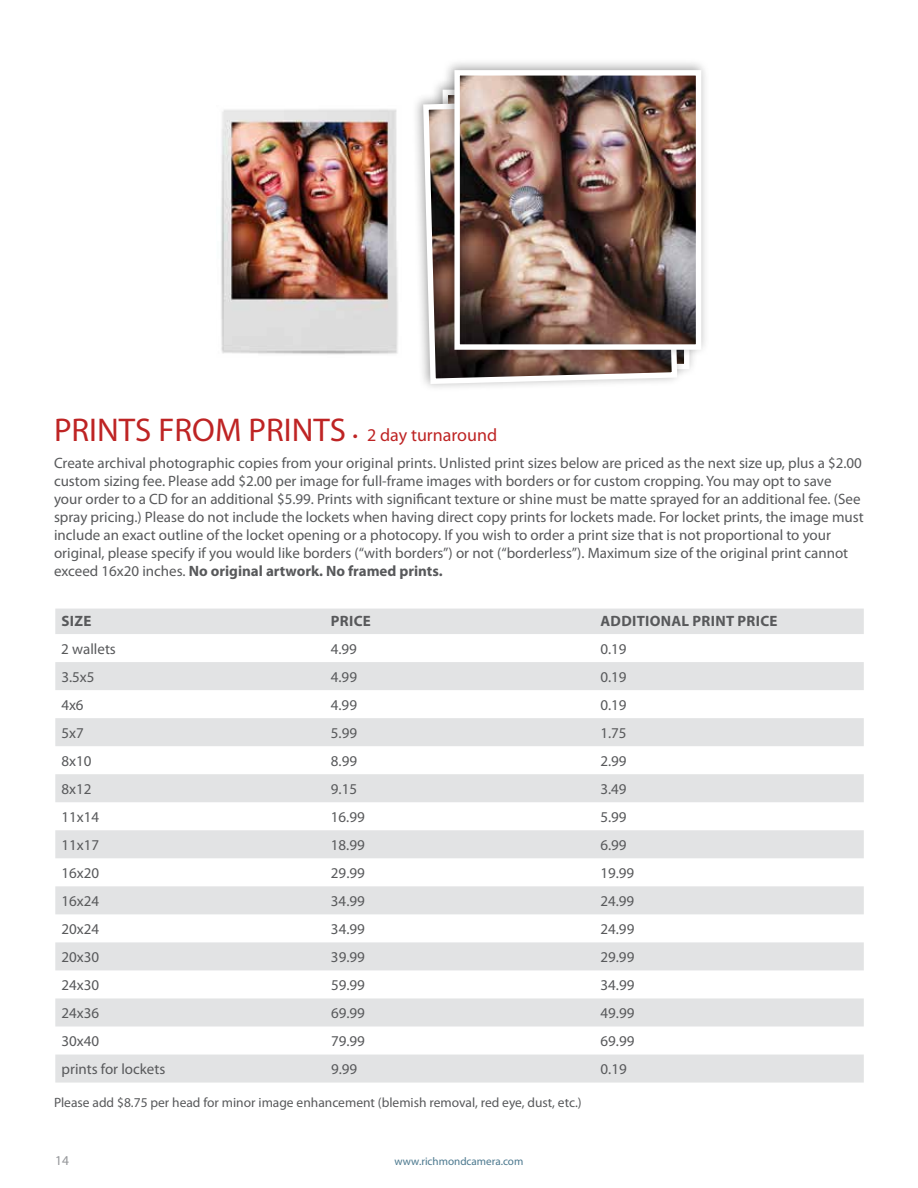
<style>
.page{position:relative;width:918px;height:1188px;background:#fff}
.page>*{position:absolute;margin:0;border:0;box-sizing:border-box;transform-origin:0 0}
.t1{font:33px "Myriad Pro";color:#be2424}
.t2{font:18px "Myriad Pro";color:#be2424}
.t3{font:15px/18px "Myriad Pro";color:#58595b}
.t4{font:700 15px "Myriad Pro";letter-spacing:.02em;color:#58595b}
.t5{font:13.5px "Myriad Pro";color:#58595b}
.t6{font:13.5px "Myriad Pro";color:#939598}
.t7{font:11.1px "Myriad Pro";color:#4b788e}
.s1{font-weight:700}
</style>
<div class="page">
<svg style="left:55px;top:609px;width:809px;height:474px;fill:#e2e3e4"></svg>
<img style="left:221px;top:109px;width:177px;height:246px">
<div style="left:411px;top:86px;width:274px;height:306px;background:#000;opacity:.35"></div>
<svg style="left:420px;top:95px;width:260px;height:292px"></svg>
<div style="left:442px;top:58px;width:267px;height:300px;background:#000;opacity:.35"></div>
<img style="left:460px;top:76px;width:235px;height:268px">
<div style="left:454px;top:70px;width:247px;height:280px;border:5px solid #fff"></div>
<h1 class="t1" style="left:54px;top:410px;width:17px">PRINTS</h1>
<h1 class="t1" style="left:158px;top:410px;width:107px">FROM PRINTS</h1>
<p class="t2" style="left:353px;top:424px;width:146px">• 2 day turnaround</p>
<p class="t3" style="left:54px;top:454px;width:811px">Create archival photographic copies from your original prints. Unlisted print sizes below are priced as the next size up, plus a $2.00 custom sizing fee. Please add $2.00 per image for full-frame images with borders or for custom cropping. You may opt to save<br>your order to a CD for an additional $5.99. Prints with significant texture or shine must be matte sprayed for an additional fee. (See spray pricing.) Please do not include the lockets when having direct copy prints for lockets made. For locket prints, the image must include an exact outline of the locket opening or a photocopy. If you wish to order a print size that is not proportional to your original, please specify if you would like borders (“with borders”) or not (“borderless”). Maximum size of the original print cannot exceed 16x20 inches. <span class="s1">No original artwork. No framed prints.</span></p>
<p class="t4" style="left:61px;top:611px;width:30px">SIZE</p>
<p class="t4" style="left:331px;top:611px;width:42px">price</p>
<p class="t4" style="left:600px;top:611px;width:20px">ADDITION</p>
<p class="t4" style="left:671px;top:611px;width:40px">AL PRINT</p>
<p class="t4" style="left:738px;top:611px;width:18px">PRICE</p>
<p class="t3" style="left:61px;top:639px;width:56px">2 wallets</p>
<p class="t3" style="left:331px;top:639px;width:28px">4.99</p>
<p class="t3" style="left:600px;top:639px;width:28px">0.19</p>
<p class="t3" style="left:61px;top:667px;width:35px">3.5x5</p>
<p class="t3" style="left:331px;top:667px;width:28px">4.99</p>
<p class="t3" style="left:600px;top:667px;width:28px">0.19</p>
<p class="t3" style="left:61px;top:696px;width:24px">4x6</p>
<p class="t3" style="left:331px;top:696px;width:28px">4.99</p>
<p class="t3" style="left:600px;top:696px;width:28px">0.19</p>
<p class="t3" style="left:61px;top:724px;width:24px">5x7</p>
<p class="t3" style="left:331px;top:724px;width:28px">5.99</p>
<p class="t3" style="left:600px;top:724px;width:28px">1.75</p>
<p class="t3" style="left:61px;top:752px;width:32px">8x10</p>
<p class="t3" style="left:331px;top:752px;width:28px">8.99</p>
<p class="t3" style="left:600px;top:752px;width:28px">2.99</p>
<p class="t3" style="left:61px;top:780px;width:32px">8x12</p>
<p class="t3" style="left:331px;top:780px;width:28px">9.15</p>
<p class="t3" style="left:600px;top:780px;width:28px">3.49</p>
<p class="t3" style="left:61px;top:808px;width:39px">11x14</p>
<p class="t3" style="left:331px;top:808px;width:35px">16.99</p>
<p class="t3" style="left:600px;top:808px;width:28px">5.99</p>
<p class="t3" style="left:61px;top:836px;width:39px">11x17</p>
<p class="t3" style="left:331px;top:836px;width:35px">18.99</p>
<p class="t3" style="left:600px;top:836px;width:28px">6.99</p>
<p class="t3" style="left:61px;top:864px;width:39px">16x20</p>
<p class="t3" style="left:331px;top:864px;width:35px">29.99</p>
<p class="t3" style="left:600px;top:864px;width:35px">19.99</p>
<p class="t3" style="left:61px;top:892px;width:39px">16x24</p>
<p class="t3" style="left:331px;top:892px;width:35px">34.99</p>
<p class="t3" style="left:600px;top:892px;width:35px">24.99</p>
<p class="t3" style="left:61px;top:920px;width:39px">20x24</p>
<p class="t3" style="left:331px;top:920px;width:35px">34.99</p>
<p class="t3" style="left:600px;top:920px;width:35px">24.99</p>
<p class="t3" style="left:61px;top:948px;width:39px">20x30</p>
<p class="t3" style="left:331px;top:948px;width:35px">39.99</p>
<p class="t3" style="left:601px;top:948px;width:35px">29.99</p>
<p class="t3" style="left:62px;top:976px;width:39px">24x30</p>
<p class="t3" style="left:331px;top:976px;width:35px">59.99</p>
<p class="t3" style="left:601px;top:976px;width:35px">34.99</p>
<p class="t3" style="left:62px;top:1004px;width:39px">24x36</p>
<p class="t3" style="left:331px;top:1004px;width:35px">69.99</p>
<p class="t3" style="left:601px;top:1004px;width:35px">49.99</p>
<p class="t3" style="left:62px;top:1032px;width:39px">30x40</p>
<p class="t3" style="left:331px;top:1032px;width:35px">79.99</p>
<p class="t3" style="left:601px;top:1032px;width:35px">69.99</p>
<p class="t3" style="left:62px;top:1060px;width:105px">prints for lockets</p>
<p class="t3" style="left:331px;top:1060px;width:28px">9.99</p>
<p class="t3" style="left:601px;top:1060px;width:28px">0.19</p>
<p class="t5" style="left:54px;top:1094px;width:529px">Please add $8.75 per head for minor image enhancement (blemish removal, red eye, dust, etc.)</p>
<p class="t6" style="left:55px;top:1152px;width:15px">14</p>
<p class="t7" style="left:395px;top:1155px;width:130px">www.richmondcamera.com</p>
</div>
